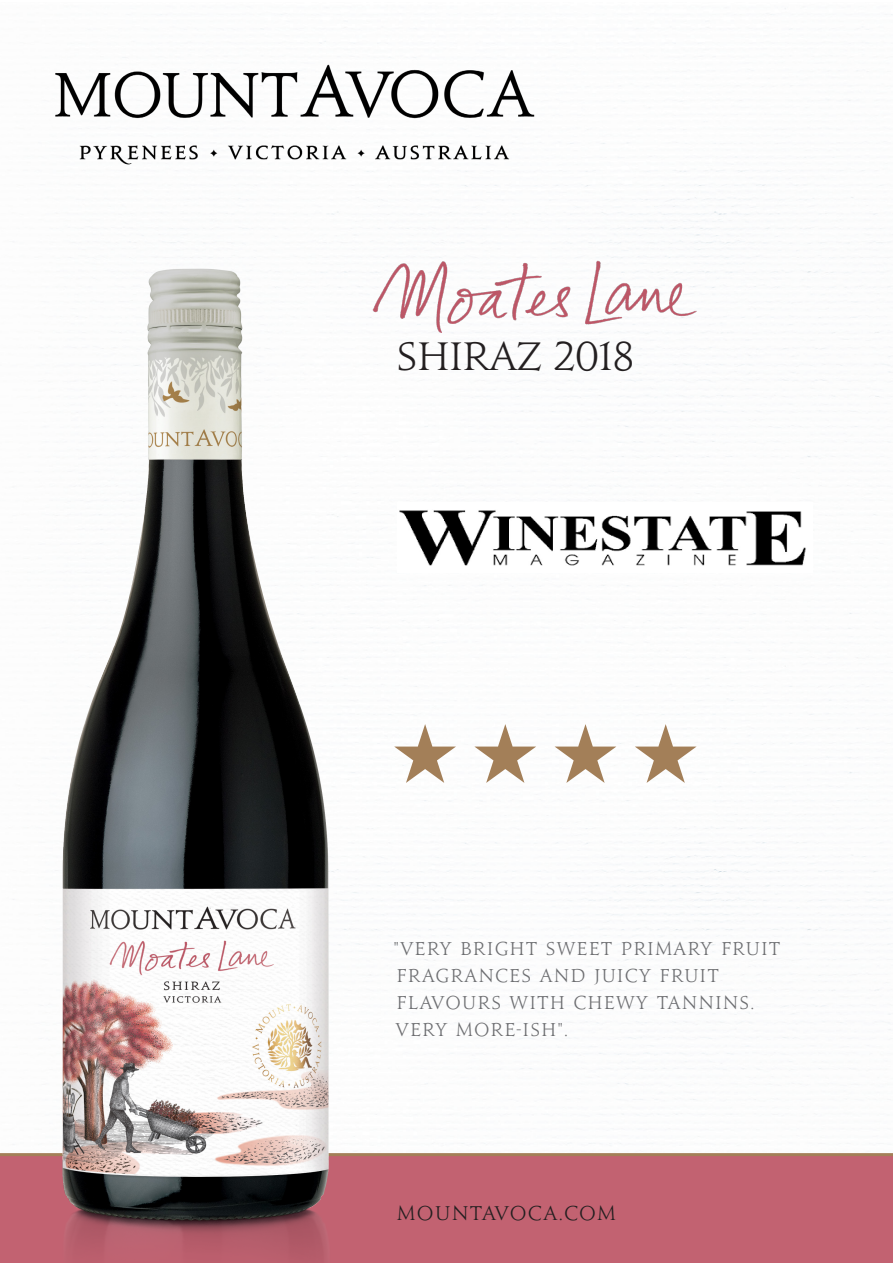
<style>
.page{position:relative;width:893px;height:1263px;background:#fff}
.page>*{position:absolute;margin:0;border:0;box-sizing:border-box;transform-origin:0 0}
.t1{font:36px "Jupiter";color:#231f20}
.t2{font:18px "Jupiter";letter-spacing:.1em;color:#231f20}
.t3{font:16.8px/27px "Jupiter";letter-spacing:.1em;color:#6c6d70}
</style>
<div class="page">
<img style="left:55px;top:57px;width:480px;height:115px">
<img style="left:369px;top:255px;width:350px;height:78px">
<div style="left:0;top:1153px;width:893px;height:110px;background:#c26271"></div>
<img style="left:54px;top:162px;width:288px;height:1101px">
<img style="left:399px;top:510px;width:407px;height:56px">
<p class="t1" style="left:397px;top:331px;width:238px">SHIRAZ 2018</p>
<p class="t3" style="left:394px;top:935px;width:388px">"VERY BRIGHT SWEET PRIMARY FRUIT<br>FRAGRANCES AND JUICY FRUIT<br>FLAVOURS WITH CHEWY TANNINS.</p>
<p class="t3" style="left:396px;top:1016px;width:173px">VERY MORE-ISH".</p>
<p class="t2" style="left:397px;top:1201px;width:220px">MOUNTAVOCA.COM</p>
</div>
